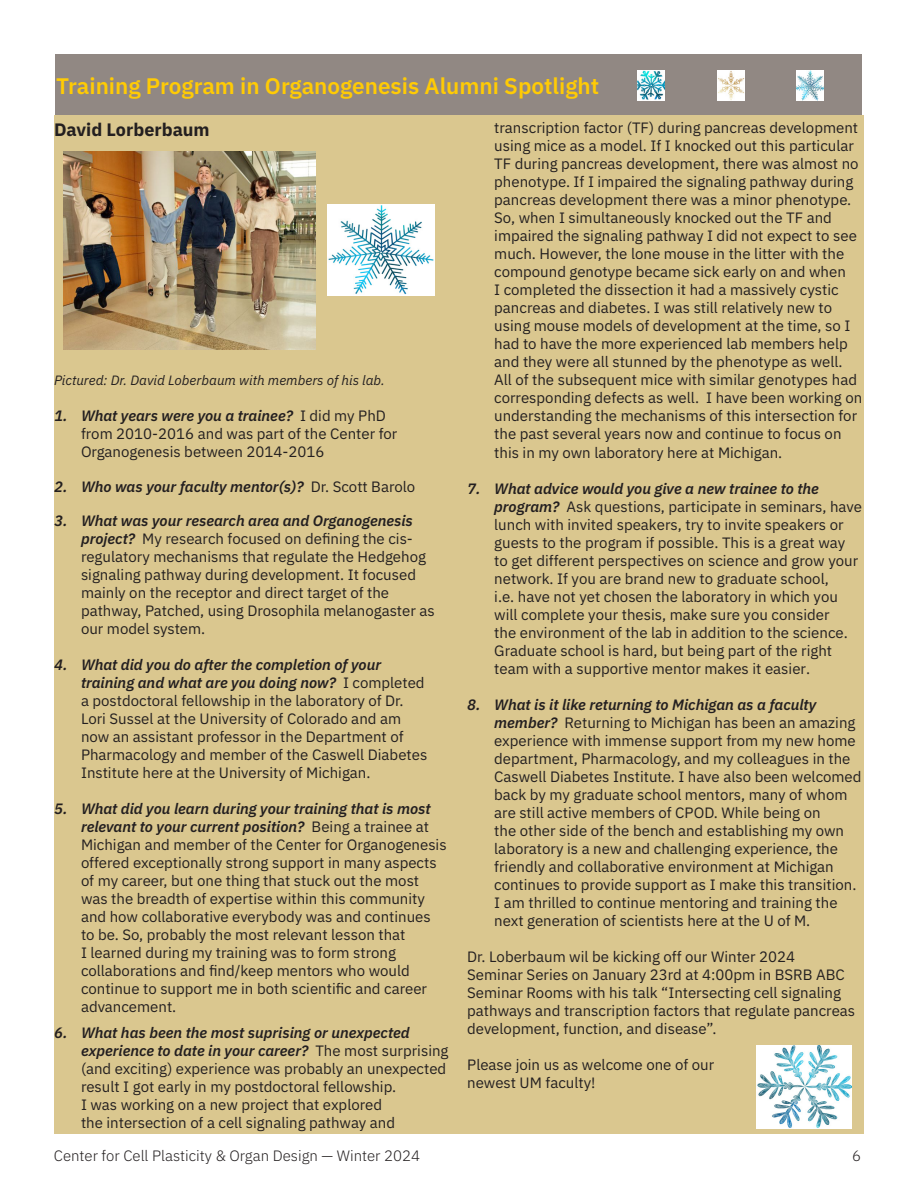
<style>
.page{position:relative;width:918px;height:1188px;background:#fff}
.page>*{position:absolute;margin:0;border:0;box-sizing:border-box;transform-origin:0 0}
.t1{font:600 22.5px "IBM Plex Sans";color:#ffcb05}
.t2{font:700 18px "IBM Plex Sans";color:#231f20}
.t3{font:15px/18px "IBM Plex Sans";color:#231f20}
.t4{font:300 15px "IBM Plex Sans";color:#231f20}
.t5{font:italic 600 15px "IBM Plex Sans";color:#231f20}
.t6{font:italic 13.5px "IBM Plex Sans";color:#231f20}
.s1{font-weight:600;font-style:italic}
.s2{font-weight:400;font-style:normal}
</style>
<div class="page">
<div style="left:56px;top:55px;width:806px;height:61px;background:#918883"></div>
<div style="left:54px;top:116px;width:810px;height:1018px;background:#dac78f"></div>
<img style="left:638px;top:70px;width:27px;height:30px">
<img style="left:796px;top:70px;width:28px;height:30px">
<img style="left:717px;top:70px;width:27px;height:30px">
<img style="left:327px;top:205px;width:107px;height:91px">
<img style="left:64px;top:151px;width:252px;height:198px">
<img style="left:756px;top:1045px;width:95px;height:84px">
<p class="t1" style="left:56px;top:68px;width:545px">Training Program in Organogenesis Alumni Spotlight</p>
<p class="t2" style="left:54px;top:115px;width:157px">David Lorberbaum</p>
<p class="t3" style="left:494px;top:118px;width:370px">transcription factor (TF) during pancreas development using mice as a model. If I knocked out this particular TF during pancreas development, there was almost no phenotype. If I impaired the signaling pathway during pancreas development there was a minor phenotype.<br>So, when I simultaneously knocked out the TF and impaired the signaling pathway I did not expect to see much. However, the lone mouse in the litter with the compound genotype became sick early on and when<br>I completed the dissection it had a massively cystic pancreas and diabetes. I was still relatively new to using mouse models of development at the time, so I had to have the more experienced lab members help and they were all stunned by the phenotype as well.<br>All of the subsequent mice with similar genotypes had corresponding defects as well. I have been working on understanding the mechanisms of this intersection for the past several years now and continue to focus on this in my own laboratory here at Michigan.</p>
<p class="t3" style="left:494px;top:478px;width:369px;text-indent:-27px"><span class="s1">7. What advice would you give a new trainee to the program?</span> Ask questions, participate in seminars, have lunch with invited speakers, try to invite speakers or guests to the program if possible. This is a great way to get different perspectives on science and grow your network. If you are brand new to graduate school,<br>i.e. have not yet chosen the laboratory in which you will complete your thesis, make sure you consider<br>the environment of the lab in addition to the science.<br>Graduate school is hard, but being part of the right team with a supportive mentor makes it easier.</p>
<p class="t3" style="left:494px;top:694px;width:369px;text-indent:-27px"><span class="s1">8. What is it like returning to Michigan as a faculty member?</span> Returning to Michigan has been an amazing experience with immense support from my new home department, Pharmacology, and my colleagues in the Caswell Diabetes Institute. I have also been welcomed back by my graduate school mentors, many of whom are still active members of CPOD. While being on<br>the other side of the bench and establishing my own laboratory is a new and challenging experience, the friendly and collaborative environment at Michigan continues to provide support as I make this transition.<br>I am thrilled to continue mentoring and training the next generation of scientists here at the U of M.</p>
<p class="t3" style="left:467px;top:946px;width:390px">Dr. Loberbaum wil be kicking off our Winter 2024<br>Seminar Series on January 23rd at 4:00pm in BSRB ABC Seminar Rooms with his talk “Intersecting cell signaling pathways and transcription factors that regulate pancreas development, function, and disease”.</p>
<p class="t3" style="left:467px;top:1054px;width:248px">Please join us as welcome one of our newest UM faculty!</p>
<p class="t6" style="left:54px;top:370px;width:332px">Pictured: Dr. David Loberbaum with members of his lab.</p>
<p class="t3" style="left:81px;top:406px;width:318px;text-indent:-27px"><span class="s1">1. What years were you a trainee?</span> I did my PhD from 2010-2016 and was part of the Center for<br>Organogenesis between 2014-2016</p>
<p class="t5" style="left:54px;top:475px;width:363px">2. Who was your faculty mentor(s)? <span class="s2">Dr. Scott Barolo</span></p>
<p class="t3" style="left:81px;top:511px;width:355px;text-indent:-27px"><span class="s1">3. What was your research area and Organogenesis project?</span> My research focused on defining the cis&shy;regulatory mechanisms that regulate the Hedgehog signaling pathway during development. It focused mainly on the receptor and direct target of the pathway, Patched, using Drosophila melanogaster as our model system.</p>
<p class="t3" style="left:81px;top:655px;width:348px;text-indent:-27px"><span class="s1">4. What did you do after the completion of your training and what are you doing now?</span> I completed a postdoctoral fellowship in the laboratory of Dr.<br>Lori Sussel at the University of Colorado and am now an assistant professor in the Department of Pharmacology and member of the Caswell Diabetes Institute here at the University of Michigan.</p>
<p class="t3" style="left:81px;top:799px;width:367px;text-indent:-27px"><span class="s1">5. What did you learn during your training that is most relevant to your current position?</span> Being a trainee at Michigan and member of the Center for Organogenesis offered exceptionally strong support in many aspects of my career, but one thing that stuck out the most was the breadth of expertise within this community and how collaborative everybody was and continues to be. So, probably the most relevant lesson that<br>I learned during my training was to form strong collaborations and find/keep mentors who would continue to support me in both scientific and career advancement.</p>
<p class="t3" style="left:81px;top:1022px;width:369px;text-indent:-27px"><span class="s1">6. What has been the most suprising or unexpected experience to date in your career?</span> The most surprising (and exciting) experience was probably an unexpected result I got early in my postdoctoral fellowship.<br>I was working on a new project that explored<br>the intersection of a cell signaling pathway and</p>
<p class="t4" style="left:54px;top:1144px;width:368px">Center for Cell Plasticity &amp; Organ Design — Winter 2024</p>
<p class="t4" style="left:852px;top:1144px;width:10px">6</p>
</div>
